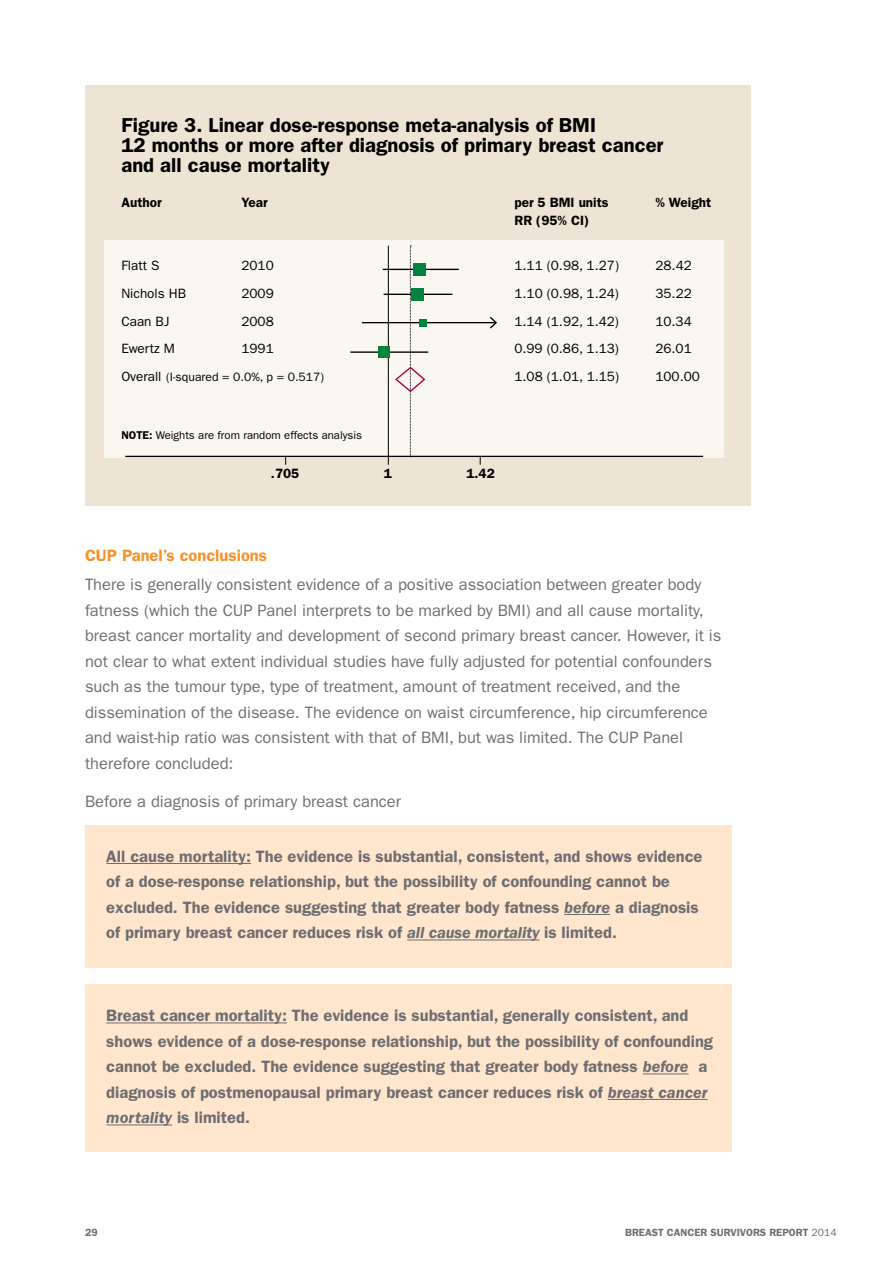
<style>
.page{position:relative;width:893px;height:1263px;background:#fff}
.page>*{position:absolute;margin:0;border:0;box-sizing:border-box;transform-origin:0 0}
.t1{font:600 20.25px/20.2px "ITC Franklin Gothic Std";color:#000}
.t2{font:16.5px/25.5px "ITC Franklin Gothic Std";color:#6d6e71}
.t3{font:600 16.5px/25.5px "ITC Franklin Gothic Std";color:#6d6e71}
.t4{font:600 16.5px "ITC Franklin Gothic Std";color:#f7922a}
.t5{font:13.5px "ITC Franklin Gothic Std";color:#000}
.t6{font:600 13.5px "ITC Franklin Gothic Std";color:#000}
.t7{font:12.15px "ITC Franklin Gothic Std";color:#000}
.t8{font:11.4px "ITC Franklin Gothic Std";color:#000}
.t9{font:600 10.5px "ITC Franklin Gothic Std";color:#6d6e71}
.s1{font-size:13.5px}
.s2{font-weight:600}
.s3{font-style:italic}
.s4{font-weight:400}
</style>
<div class="page">
<div style="left:85px;top:85px;width:665px;height:421px;background:#eee4d3"></div>
<div style="left:104px;top:240px;width:620px;height:217px;background:#faf6f0"></div>
<hr style="left:125px;top:456px;width:578px;height:1px;background:#000">
<hr style="left:388px;top:246px;width:1px;height:219px;background:#000">
<svg style="left:394px;top:246px;width:32px;height:210px"></svg>
<hr style="left:350px;top:351px;width:78px;height:2px;background:#000">
<hr style="left:362px;top:322px;width:134px;height:1px;background:#000">
<svg style="left:488px;top:316px;width:9px;height:13px"></svg>
<hr style="left:384px;top:294px;width:68px;height:1px;background:#000">
<div style="left:419px;top:319px;width:8px;height:7px;background:#00833e"></div>
<div style="left:378px;top:347px;width:12px;height:11px;background:#00833e"></div>
<hr style="left:383px;top:269px;width:76px;height:1px;background:#000">
<div style="left:413px;top:263px;width:12px;height:12px;background:#00833e"></div>
<div style="left:411px;top:288px;width:12px;height:12px;background:#00833e"></div>
<div style="left:85px;top:825px;width:646px;height:142px;background:#ffe6cd"></div>
<hr style="left:106px;top:863px;width:145px;height:1px;background:#6d6e71">
<hr style="left:564px;top:914px;width:46px;height:1px;background:#6d6e71">
<hr style="left:407px;top:939px;width:132px;height:1px;background:#6d6e71">
<div style="left:85px;top:984px;width:646px;height:168px;background:#ffe6cd"></div>
<hr style="left:106px;top:1022px;width:181px;height:1px;background:#6d6e71">
<hr style="left:643px;top:1073px;width:46px;height:1px;background:#6d6e71">
<hr style="left:608px;top:1099px;width:100px;height:1px;background:#6d6e71">
<hr style="left:106px;top:1124px;width:66px;height:1px;background:#6d6e71">
<p class="t1" style="left:121px;top:115px;width:544px">Figure 3. Linear dose-response meta-analysis of BMI<br>12 months or more after diagnosis of primary breast cancer and all cause mortality</p>
<p class="t6" style="left:121px;top:195px;width:42px">Author</p>
<p class="t6" style="left:241px;top:195px;width:28px">Year</p>
<p class="t6" style="left:514px;top:195px;width:96px">per 5 BMI units</p>
<p class="t6" style="left:655px;top:195px;width:57px">% Weight</p>
<p class="t6" style="left:514px;top:212px;width:76px">RR (95% CI)</p>
<p class="t5" style="left:121px;top:258px;width:40px">Flatt S</p>
<p class="t5" style="left:241px;top:258px;width:34px">2010</p>
<p class="t5" style="left:514px;top:258px;width:106px">1.11 (0.98, 1.27)</p>
<p class="t5" style="left:655px;top:258px;width:38px">28.42</p>
<p class="t5" style="left:121px;top:286px;width:66px">Nichols HB</p>
<p class="t5" style="left:241px;top:286px;width:34px">2009</p>
<p class="t5" style="left:514px;top:286px;width:106px">1.10 (0.98, 1.24)</p>
<p class="t5" style="left:655px;top:286px;width:38px">35.22</p>
<p class="t5" style="left:121px;top:313px;width:50px">Caan BJ</p>
<p class="t5" style="left:241px;top:313px;width:34px">2008</p>
<p class="t5" style="left:514px;top:313px;width:106px">1.14 (1.92, 1.42)</p>
<p class="t5" style="left:655px;top:313px;width:38px">10.34</p>
<p class="t5" style="left:121px;top:341px;width:55px">Ewertz M</p>
<p class="t5" style="left:241px;top:341px;width:34px">1991</p>
<p class="t5" style="left:514px;top:341px;width:106px">0.99 (0.86, 1.13)</p>
<p class="t5" style="left:655px;top:341px;width:38px">26.01</p>
<p class="t7" style="left:121px;top:370px;width:204px"><span class="s1">Overall</span> (I-squared = 0.0%, p = 0.517)</p>
<p class="t5" style="left:514px;top:369px;width:106px">1.08 (1.01, 1.15)</p>
<p class="t5" style="left:655px;top:369px;width:46px">100.00</p>
<p class="t8" style="left:121px;top:429px;width:242px"><span class="s2">NOTE:</span> Weights are from random effects analysis</p>
<p class="t6" style="left:271px;top:465px;width:30px">.705</p>
<p class="t6" style="left:384px;top:465px;width:10px">1</p>
<p class="t6" style="left:466px;top:465px;width:30px">1.42</p>
<p class="t4" style="left:85px;top:545px;width:184px">CUP Panel’s conclusions</p>
<p class="t2" style="left:85px;top:572px;width:638px">There is generally consistent evidence of a positive association between greater body fatness (which the CUP Panel interprets to be marked by BMI) and all cause mortality, breast cancer mortality and development of second primary breast cancer. However, it is not clear to what extent individual studies have fully adjusted for potential confounders such as the tumour type, type of treatment, amount of treatment received, and the dissemination of the disease. The evidence on waist circumference, hip circumference and waist-hip ratio was consistent with that of BMI, but was limited. The CUP Panel therefore concluded:</p>
<p class="t2" style="left:85px;top:789px;width:317px">Before a diagnosis of primary breast cancer</p>
<p class="t3" style="left:106px;top:843px;width:598px">All cause mortality: The evidence is substantial, consistent, and shows evidence of a dose-response relationship, but the possibility of confounding cannot be excluded. The evidence suggesting that greater body fatness <span class="s3">before</span> a diagnosis of primary breast cancer reduces risk of <span class="s3">all cause mortality</span> is limited.</p>
<p class="t3" style="left:106px;top:1003px;width:608px">Breast cancer mortality: The evidence is substantial, generally consistent, and shows evidence of a dose-response relationship, but the possibility of confounding cannot be excluded. The evidence suggesting that greater body fatness <span class="s3">before</span> a diagnosis of postmenopausal primary breast cancer reduces risk of <span class="s3">breast cancer mortality</span> is limited.</p>
<p class="t9" style="left:85px;top:1226px;width:14px">29</p>
<p class="t9" style="left:625px;top:1226px;width:213px">BREAST CANCER SURVIVORS REPORT <span class="s4">2014</span></p>
</div>
